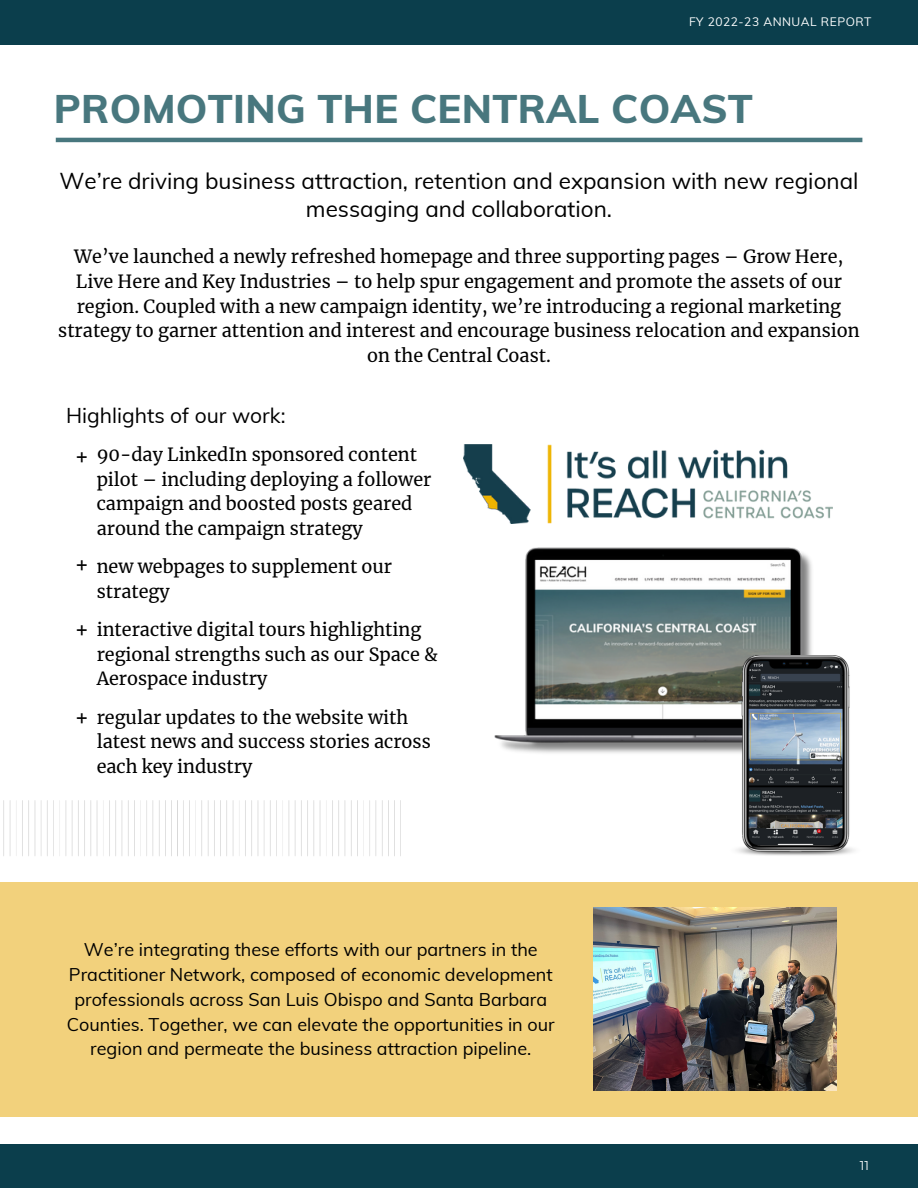
<style>
.page{position:relative;width:918px;height:1188px;background:#fff}
.page>*{position:absolute;margin:0;border:0;box-sizing:border-box;transform-origin:0 0}
.t1{font:800 39.9px "Muli";letter-spacing:.005em;color:#48777e}
.t2{font:22.5px/28.2px "Muli";color:#000;text-align:center}
.t3{font:21.45px "Merriweather";color:#000}
.t4{font:21px "Muli";color:#000}
.t5{font:18px/24.5px "Merriweather";color:#000}
.t6{font:18px/24.8px "Muli";color:#000;text-align:center}
.t7{font:12.75px "Montserrat";color:#fff}
.t8{font:12px "Muli";letter-spacing:.045em;color:#fff}
</style>
<div class="page">
<hr style="left:56px;top:138px;width:806px;height:4px;background:#48777e">
<div style="left:0;top:0;width:918px;height:45px;background:#0b3e4c"></div>
<div style="left:0;top:1145px;width:918px;height:43px;background:#0b3e4c"></div>
<img style="left:494px;top:548px;width:318px;height:205px">
<img style="left:463px;top:445px;width:369px;height:79px">
<img style="left:728px;top:655px;width:127px;height:201px">
<div style="left:0;top:882px;width:918px;height:234px;background:#f2d17c"></div>
<img style="left:593px;top:908px;width:243px;height:182px">
<img style="left:3px;top:800px;width:392px;height:56px">
<p class="t8" style="left:689px;top:14px;width:184px">FY 2022-23 ANNUAL REPORT</p>
<p class="t1" style="left:54px;top:83px;width:701px">PROMOTING THE CENTRAL COAST</p>
<p class="t2" style="left:59px;top:166px;width:801px">We’re driving business attraction, retention and expansion with new regional messaging and collaboration.</p>
<p class="t5" style="left:58px;top:244px;width:803px;text-align:center">We’ve launched a newly refreshed homepage and three supporting pages – Grow Here, Live Here and Key Industries – to help spur engagement and promote the assets of our region. Coupled with a new campaign identity, we’re introducing a regional marketing strategy to garner attention and interest and encourage business relocation and expansion on the Central Coast.</p>
<p class="t4" style="left:66px;top:402px;width:221px">Highlights of our work:</p>
<p class="t3" style="left:75px;top:443px;width:16px">+</p>
<p class="t3" style="left:75px;top:551px;width:16px">+</p>
<p class="t3" style="left:75px;top:616px;width:16px">+</p>
<p class="t3" style="left:75px;top:704px;width:16px">+</p>
<p class="t5" style="left:97px;top:443px;width:336px">90-day LinkedIn sponsored content pilot – including deploying a follower campaign and boosted posts geared around the campaign strategy</p>
<p class="t5" style="left:97px;top:555px;width:297px">new webpages to supplement our strategy</p>
<p class="t5" style="left:97px;top:618px;width:343px">interactive digital tours highlighting regional strengths such as our Space &amp;<br>Aerospace industry</p>
<p class="t5" style="left:97px;top:705px;width:336px">regular updates to the website with latest news and success stories across each key industry</p>
<p class="t6" style="left:67px;top:937px;width:489px">We’re integrating these efforts with our partners in the Practitioner Network, composed of economic development professionals across San Luis Obispo and Santa Barbara Counties. Together, we can elevate the opportunities in our region and permeate the business attraction pipeline.</p>
<p class="t7" style="left:860px;top:1157px;width:11px">11</p>
</div>
